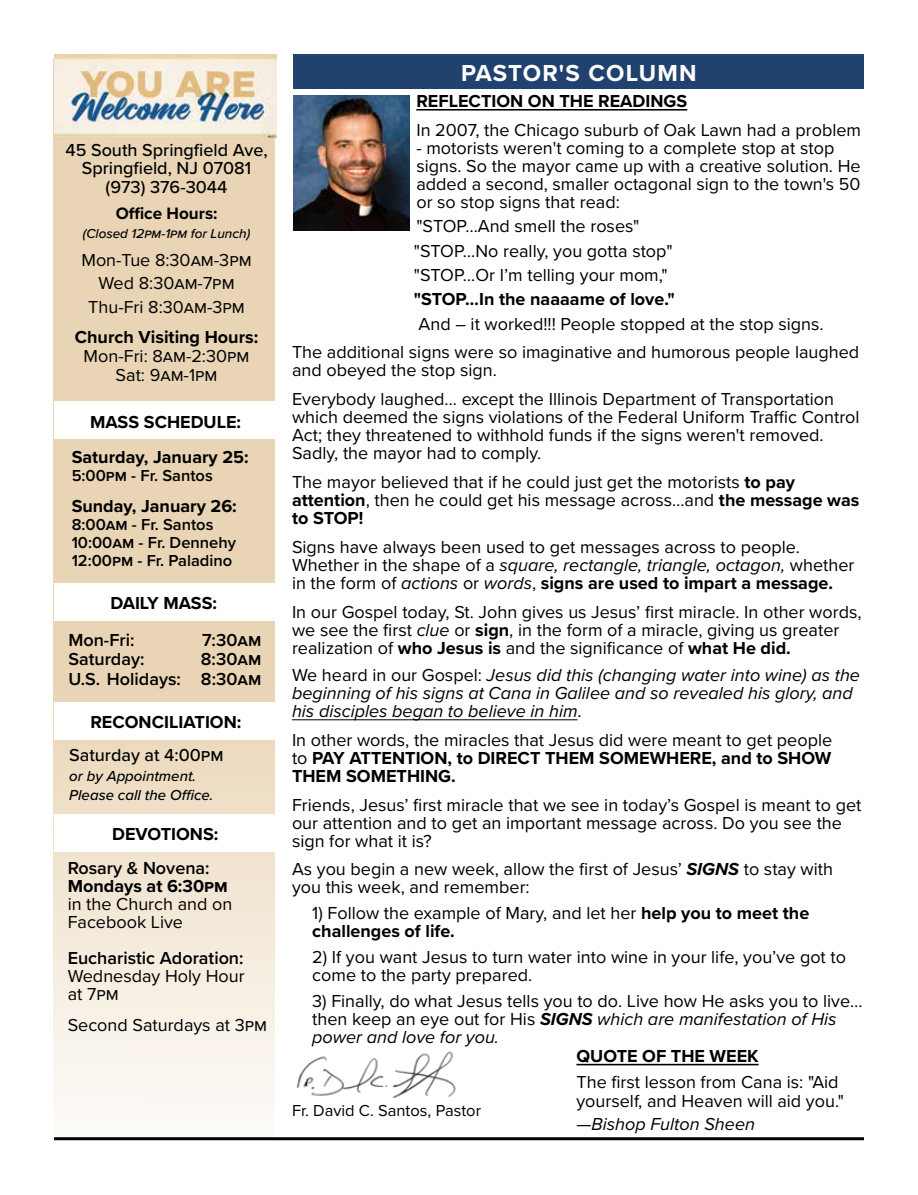
<style>
.page{position:relative;width:918px;height:1195px;background:#fff}
.page>*{position:absolute;margin:0;border:0;box-sizing:border-box;transform-origin:0 0}
.t1{font:700 24px "Proxima Nova";letter-spacing:.045em;color:#fff}
.t2{font:18px/18px "Proxima Nova";color:#000}
.t3{font:700 18px "Proxima Nova";color:#000}
.t4{font:italic 18px/18px "Proxima Nova";color:#000}
.t5{font:600 18px/19.5px "Proxima Nova";color:#000;text-align:right}
.t6{font:500 18px/18.8px "Proxima Nova";color:#000;text-align:center}
.t7{font:700 17.1px "Proxima Nova";color:#000}
.t8{font:600 16.5px/18px "Proxima Nova";color:#000}
.t9{font:16.5px "Proxima Nova";color:#000}
.t10{font:italic 500 15px/19.5px "Proxima Nova";color:#000}
.t11{font:italic 500 13.5px "Proxima Nova";color:#000}
.s1{font-weight:700}
.s2{font-style:italic}
.s3{font-style:normal}
.s4{font-weight:700;font-style:italic}
</style>
<div class="page">
<svg style="left:54px;top:139px;width:221px;height:967px;fill:#e9d5b5"></svg>
<div style="left:54px;top:401px;width:224px;height:37px;background:#fff"></div>
<div style="left:55px;top:583px;width:223px;height:38px;background:#fff"></div>
<div style="left:54px;top:702px;width:224px;height:37px;background:#fff"></div>
<div style="left:54px;top:814px;width:224px;height:38px;background:#fff"></div>
<img style="left:54px;top:54px;width:222px;height:85px">
<div style="left:294px;top:54px;width:570px;height:35px;background:#21426f"></div>
<img style="left:296px;top:1051px;width:160px;height:47px">
<hr style="left:416px;top:109px;width:271px;height:2px;background:#000">
<hr style="left:292px;top:719px;width:286px;height:1px;background:#000">
<img style="left:293px;top:95px;width:117px;height:135px">
<hr style="left:54px;top:1137px;width:810px;height:3px;background:#000">
<hr style="left:576px;top:1064px;width:183px;height:1px;background:#000">
<p class="t6" style="left:65px;top:140px;width:204px">45 South Springfield Ave,<br>Springfield, NJ 07081 (973) 376-3044</p>
<p class="t7" style="left:116px;top:201px;width:103px">Office Hours:</p>
<p class="t11" style="left:83px;top:224px;width:169px">(Closed 12pm-1pm for Lunch)</p>
<p class="t2" style="left:81px;top:248px;width:172px;line-height:23.2px;text-align:center">Mon-Tue 8:30am-3pm<br>Wed 8:30am-7pm<br>Thu-Fri 8:30am-3pm</p>
<p class="t3" style="left:75px;top:324px;width:185px">Church Visiting Hours:</p>
<p class="t2" style="left:84px;top:346px;width:167px;line-height:18.8px;text-align:center">Mon-Fri: 8am-2:30pm<br>Sat: 9am-1pm</p>
<p class="t3" style="left:90px;top:408px;width:153px">MASS SCHEDULE:</p>
<p class="t3" style="left:72px;top:443px;width:179px">Saturday, January 25:</p>
<p class="t8" style="left:72px;top:466px;width:143px">5:00pm - Fr. Santos</p>
<p class="t3" style="left:72px;top:493px;width:167px">Sunday, January 26:</p>
<p class="t8" style="left:72px;top:515px;width:166px">8:00am - Fr. Santos<br>10:00am - Fr. Dennehy<br>12:00pm - Fr. Paladino</p>
<p class="t3" style="left:110px;top:589px;width:108px">DAILY MASS:</p>
<p class="t5" style="left:68px;top:629px;width:68px">Mon-Fri:</p>
<p class="t5" style="left:202px;top:629px;width:61px">7:30am</p>
<p class="t5" style="left:68px;top:649px;width:78px">Saturday:</p>
<p class="t5" style="left:68px;top:649px;width:194px">8:30am<br>U.S. Holidays: 8:30am</p>
<p class="t3" style="left:90px;top:708px;width:152px">RECONCILIATION:</p>
<p class="t6" style="left:69px;top:745px;width:156px">Saturday at 4:00pm</p>
<p class="t10" style="left:69px;top:765px;width:146px">or by Appointment.<br>Please call the Office.</p>
<p class="t3" style="left:112px;top:820px;width:108px">DEVOTIONS:</p>
<p class="t5" style="left:68px;top:857px;width:143px">Rosary &amp; Novena:</p>
<p class="t3" style="left:68px;top:872px;width:162px">Mondays at 6:30pm</p>
<p class="t2" style="left:68px;top:894px;width:166px">in the Church and on<br>Facebook Live</p>
<p class="t5" style="left:68px;top:947px;width:177px">Eucharistic Adoration:</p>
<p class="t2" style="left:68px;top:966px;width:178px">Wednesday Holy Hour at 7pm</p>
<p class="t2" style="left:68px;top:1015px;width:201px">Second Saturdays at 3pm</p>
<h1 class="t1" style="left:461px;top:55px;width:237px">PASTOR'S COLUMN</h1>
<p class="t3" style="left:416px;top:88px;width:272px">REFLECTION ON THE READINGS</p>
<p class="t2" style="left:416px;top:120px;width:446px">In 2007, the Chicago suburb of Oak Lawn had a problem</p>
<p class="t2" style="left:416px;top:138px;width:446px">- motorists weren't coming to a complete stop at stop signs. So the mayor came up with a creative solution. He added a second, smaller octagonal sign to the town's 50 or so stop signs that read:</p>
<p class="t2" style="left:414px;top:213px;width:260px;line-height:24.3px">"STOP…And smell the roses" "STOP…No really, you gotta stop" "STOP…Or I’m telling your mom,"</p>
<p class="t3" style="left:414px;top:286px;width:262px">"STOP…In the naaaame of love."</p>
<p class="t2" style="left:292px;top:308px;width:569px;line-height:28.8px;text-indent:127px">And – it worked!!! People stopped at the stop signs.<br>The additional signs were so imaginative and humorous people laughed</p>
<p class="t2" style="left:292px;top:355px;width:544px;line-height:28.8px">and obeyed the stop sign.<br>Everybody laughed… except the Illinois Department of Transportation</p>
<p class="t2" style="left:292px;top:407px;width:569px">which deemed the signs violations of the Federal Uniform Traffic Control<br>Act; they threatened to withhold funds if the signs weren't removed.<br>Sadly, the mayor had to comply.</p>
<p class="t2" style="left:292px;top:472px;width:569px">The mayor believed that if he could just get the motorists <span class="s1">to pay attention</span>, then he could get his message across…and <span class="s1">the message was to STOP!</span></p>
<p class="t2" style="left:292px;top:537px;width:564px">Signs have always been used to get messages across to people.<br>Whether in the shape of a <span class="s2">square, rectangle, triangle, octagon,</span> whether in the form of <span class="s2">actions</span> or <span class="s2">words</span>, <span class="s1">signs are used to impart a message.</span></p>
<p class="t2" style="left:292px;top:602px;width:571px">In our Gospel today, St. John gives us Jesus’ first miracle. In other words, we see the first <span class="s2">clue</span> or <span class="s1">sign</span>, in the form of a miracle, giving us greater realization of <span class="s1">who Jesus is</span> and the significance of <span class="s1">what He did.</span></p>
<p class="t4" style="left:292px;top:665px;width:570px"><span class="s3">We heard in our Gospel:</span> Jesus did this (changing water into wine) as the beginning of his signs at Cana in Galilee and so revealed his glory, and his disciples began to believe in him<span class="s3">.</span></p>
<p class="t2" style="left:292px;top:730px;width:542px;text-align:justify">In other words, the miracles that Jesus did were meant to get people to <span class="s1">PAY ATTENTION, to DIRECT THEM SOMEWHERE, and to SHOW THEM SOMETHING.</span></p>
<p class="t2" style="left:292px;top:795px;width:571px">Friends, Jesus’ first miracle that we see in today’s Gospel is meant to get our attention and to get an important message across. Do you see the sign for what it is?</p>
<p class="t2" style="left:292px;top:859px;width:543px">As you begin a new week, allow the first of Jesus’ <span class="s4">SIGNS</span> to stay with you this week, and remember:</p>
<p class="t2" style="left:312px;top:903px;width:499px">1) Follow the example of Mary, and let her <span class="s1">help you to meet the challenges of life.</span></p>
<p class="t2" style="left:312px;top:947px;width:535px">2) If you want Jesus to turn water into wine in your life, you’ve got to come to the party prepared.</p>
<p class="t2" style="left:312px;top:991px;width:552px">3) Finally, do what Jesus tells you to do. Live how He asks you to live… then keep an eye out for His <span class="s4">SIGNS</span> <span class="s2">which are manifestation of His power and love for you.</span></p>
<p class="t9" style="left:292px;top:1098px;width:191px">Fr. David C. Santos, Pastor</p>
<p class="t3" style="left:576px;top:1042px;width:184px">QUOTE OF THE WEEK</p>
<p class="t2" style="left:576px;top:1071px;width:269px;line-height:19.5px">The first lesson from Cana is: "Aid yourself, and Heaven will aid you."</p>
<p class="t4" style="left:576px;top:1114px;width:180px">—Bishop Fulton Sheen</p>
</div>
